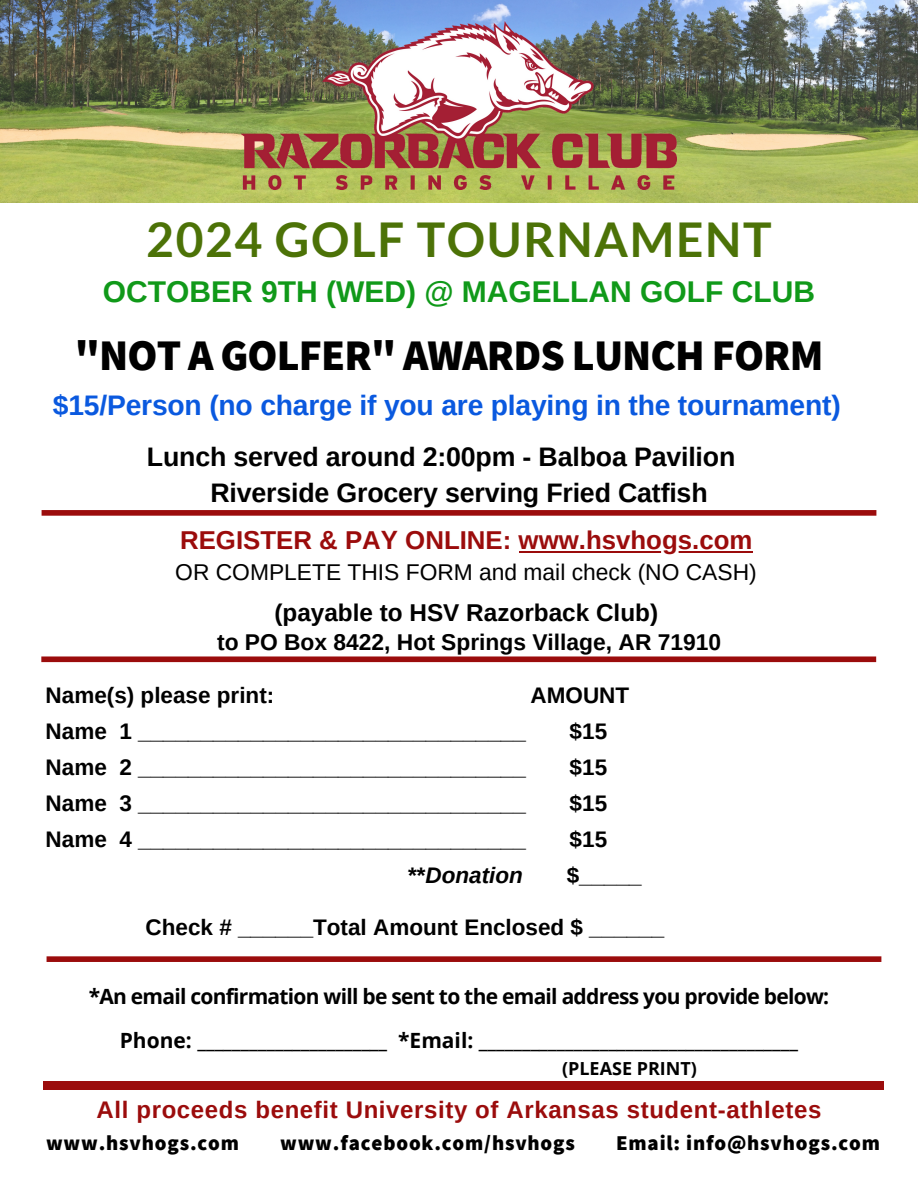
<style>
.page{position:relative;width:918px;height:1188px;background:#fff}
.page>*{position:absolute;margin:0;border:0;box-sizing:border-box;transform-origin:0 0}
.t1{font:700 48px "Lato";letter-spacing:.035em;color:#4c7207}
.t2{font:800 43.5px "Assistant";letter-spacing:-.02em;color:#000}
.t3{font:700 30px "Arimo";color:#109919}
.t4{font:700 28.2px "Arimo";letter-spacing:-.005em;color:#0a59df}
.t5{font:700 26.7px/36px "Arimo";letter-spacing:-.005em;color:#000}
.t6{font:700 25.8px "Arimo";color:#9b0c0c}
.t7{font:700 24.3px "Arimo";color:#000}
.t8{font:700 24px "Arimo";letter-spacing:.025em;color:#9b0c0c}
.t9{font:22.8px "Arimo";color:#000}
.t10{font:700 22.8px "Arimo";color:#000}
.t11{font:700 22.5px "Arimo";color:#000}
.t12{font:italic 700 22.5px "Arimo";color:#000}
.t13{font:700 21px "Open Sans";color:#000}
.t14{font:700 21px "Open Sans";letter-spacing:-.035em;color:#000}
.t15{font:800 21px "Assistant";letter-spacing:.04em;color:#000}
.t16{font:700 18px "Open Sans";color:#000}
.s1{font-style:normal}
</style>
<div class="page">
<img style="left:0;top:0;width:918px;height:202px">
<img style="left:242px;top:22px;width:434px;height:167px">
<div style="left:44px;top:1082px;width:840px;height:8px;background:#9b0c0c"></div>
<hr style="left:519px;top:551px;width:233px;height:2px;background:#9b0c0c">
<div style="left:47px;top:956px;width:834px;height:6px;background:#9b0c0c"></div>
<div style="left:42px;top:510px;width:834px;height:6px;background:#9b0c0c"></div>
<div style="left:41px;top:656px;width:835px;height:6px;background:#9b0c0c"></div>
<h1 class="t1" style="left:146px;top:210px;width:627px">2024 GOLF TOURNAMENT</h1>
<h4 class="t3" style="left:103px;top:275px;width:714px">OCTOBER 9TH (WED) @ MAGELLAN GOLF CLUB</h4>
<h2 class="t2" style="left:75px;top:326px;width:750px">"NOT A GOLFER" AWARDS LUNCH FORM</h2>
<p class="t4" style="left:53px;top:389px;width:789px">$15/Person (no charge if you are playing in the tournament)</p>
<h1 class="t5" style="left:210px;top:439px;width:526px;text-indent:-64px">Lunch served around 2:00pm - Balboa Pavilion<br>Riverside Grocery serving Fried Catfish</h1>
<h6 class="t6" style="left:180px;top:526px;width:574px">REGISTER &amp; PAY ONLINE: www.hsvhogs.com</h6>
<h5 class="t9" style="left:175px;top:559px;width:583px">OR COMPLETE THIS FORM and mail check (NO CASH)</h5>
<h5 class="t7" style="left:274px;top:599px;width:385px">(payable to HSV Razorback Club)</h5>
<h5 class="t10" style="left:217px;top:630px;width:506px">to PO Box 8422, Hot Springs Village, AR 71910</h5>
<h5 class="t11" style="left:46px;top:683px;width:230px">Name(s) please print:</h5>
<h5 class="t11" style="left:531px;top:683px;width:100px">AMOUNT</h5>
<h5 class="t11" style="left:46px;top:719px;width:482px">Name 1 _______________________________</h5>
<h5 class="t11" style="left:570px;top:719px;width:39px">$15</h5>
<h5 class="t11" style="left:46px;top:755px;width:482px">Name 2 _______________________________</h5>
<h5 class="t11" style="left:570px;top:755px;width:39px">$15</h5>
<h5 class="t11" style="left:46px;top:791px;width:482px">Name 3 _______________________________</h5>
<h5 class="t11" style="left:570px;top:791px;width:39px">$15</h5>
<h5 class="t11" style="left:46px;top:827px;width:482px">Name 4 _______________________________</h5>
<h5 class="t11" style="left:570px;top:827px;width:39px">$15</h5>
<h5 class="t12" style="left:408px;top:862px;width:116px"><span class="s1">**</span>Donation</h5>
<h5 class="t11" style="left:567px;top:862px;width:77px">$_____</h5>
<p class="t11" style="left:146px;top:915px;width:520px">Check # ______Total Amount Enclosed $ ______</p>
<p class="t14" style="left:89px;top:982px;width:742px">*An email confirmation will be sent to the email address you provide below:</p>
<p class="t13" style="left:120px;top:1026px;width:680px">Phone: ______________________ *Email: _____________________________________</p>
<h5 class="t16" style="left:562px;top:1056px;width:136px">(PLEASE PRINT)</h5>
<h3 class="t8" style="left:97px;top:1096px;width:726px">All proceeds benefit University of Arkansas student-athletes</h3>
<p class="t15" style="left:46px;top:1128px;width:195px">www.hsvhogs.com</p>
<p class="t15" style="left:280px;top:1128px;width:296px">www.facebook.com/hsvhogs</p>
<p class="t15" style="left:616px;top:1128px;width:265px">Email: info@hsvhogs.com</p>
</div>
